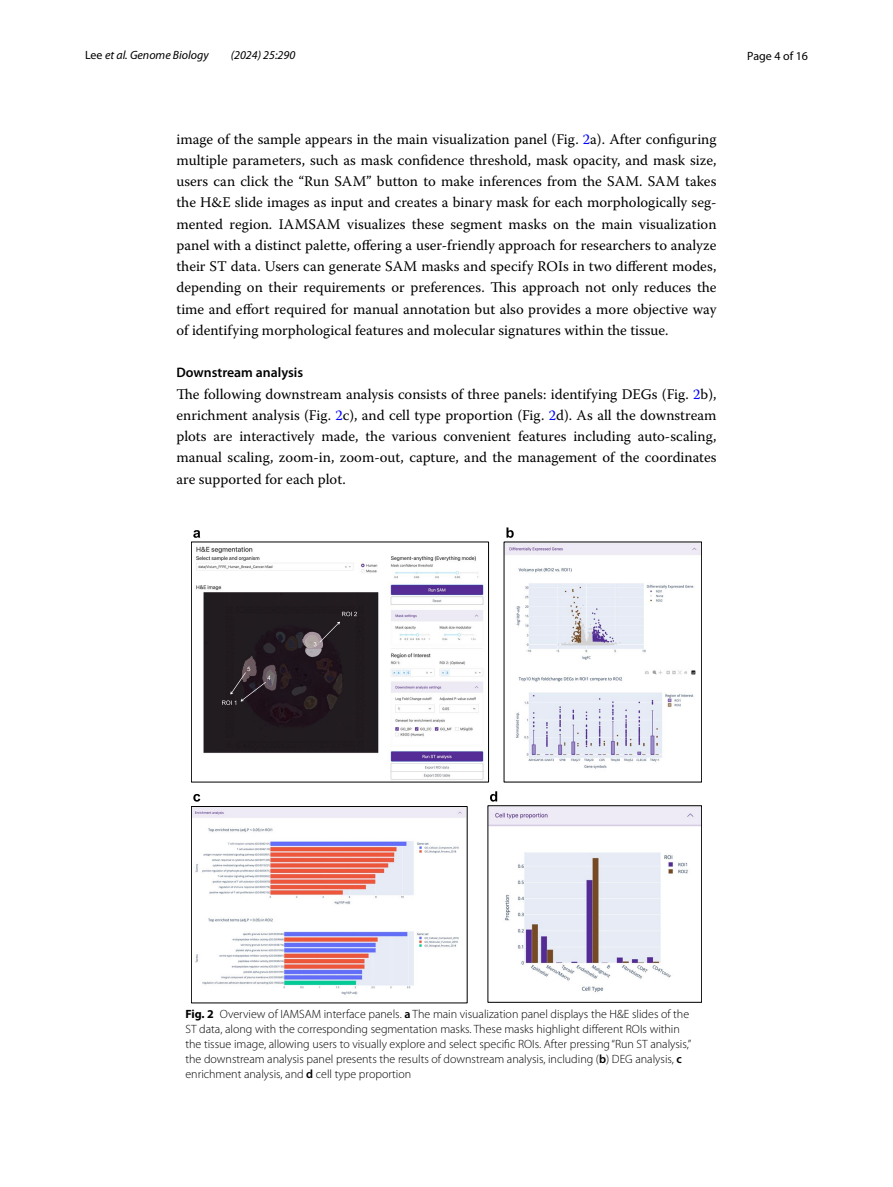
<style>
.page{position:relative;width:893px;height:1187px;background:#fff}
.page>*{position:absolute;margin:0;border:0;box-sizing:border-box;transform-origin:0 0}
.t1{font:14.7px/21.3px "Warnock Pro";color:#000;text-align:justify}
.t2{font:600 13.8px "Myriad Pro";color:#000}
.t3{font:300 12px/15px "Myriad Pro";color:#000}
.t4{font:italic 12px "Myriad Pro";color:#000}
.t5{font:12px "Myriad Pro";color:#000}
.s1{font-style:normal}
.s2{color:#00f}
.s3{font-weight:700}
.s4{font-weight:600}
</style>
<div class="page">
<svg style="left:193px;top:530px;width:7px;height:8px"></svg>
<svg style="left:506px;top:527px;width:8px;height:11px"></svg>
<svg style="left:191px;top:541px;width:511px;height:462px"></svg>
<svg style="left:222px;top:666px;width:48px;height:39px;background:#332a30"></svg>
<svg style="left:314px;top:611px;width:43px;height:35px;background:#302a2e"></svg>
<p class="t4" style="left:85px;top:48px;width:125px"><span class="s1">Lee</span> et al. Genome Biology</p>
<p class="t4" style="left:231px;top:48px;width:66px">(2024) 25:290</p>
<p class="t5" style="left:747px;top:48px;width:62px">Page 4 of 16</p>
<p class="t1" style="left:176px;top:128px;width:542px">image of the sample appears in the main visualization panel (Fig. <span class="s2">2</span>a). After configuring multiple parameters, such as mask confidence threshold, mask opacity, and mask size, users can click the “Run SAM” button to make inferences from the SAM. SAM takes the H&amp;E slide images as input and creates a binary mask for each morphologically seg&shy;mented region. IAMSAM visualizes these segment masks on the main visualization panel with a distinct palette, offering a user-friendly approach for researchers to analyze their ST data. Users can generate SAM masks and specify ROIs in two different modes, depending on their requirements or preferences. This approach not only reduces the time and effort required for manual annotation but also provides a more objective way of identifying morphological features and molecular signatures within the tissue.</p>
<p class="t2" style="left:176px;top:364px;width:128px">Downstream analysis</p>
<p class="t1" style="left:176px;top:383px;width:542px">The following downstream analysis consists of three panels: identifying DEGs (Fig. <span class="s2">2</span>b), enrichment analysis (Fig. <span class="s2">2</span>c), and cell type proportion (Fig. <span class="s2">2</span>d). As all the downstream plots are interactively made, the various convenient features including auto-scaling, manual scaling, zoom-in, zoom-out, capture, and the management of the coordinates are supported for each plot.</p>
<p class="t3" style="left:185px;top:1007px;width:507px"><span class="s3">Fig. 2</span> Overview of IAMSAM interface panels. <span class="s4">a</span> The main visualization panel displays the H&amp;E slides of the ST data, along with the corresponding segmentation masks. These masks highlight different ROIs within the tissue image, allowing users to visually explore and select specific ROIs. After pressing “Run ST analysis,” the downstream analysis panel presents the results of downstream analysis, including (<span class="s4">b</span>) DEG analysis, <span class="s4">c </span>enrichment analysis, and <span class="s4">d</span> cell type proportion</p>
</div>
